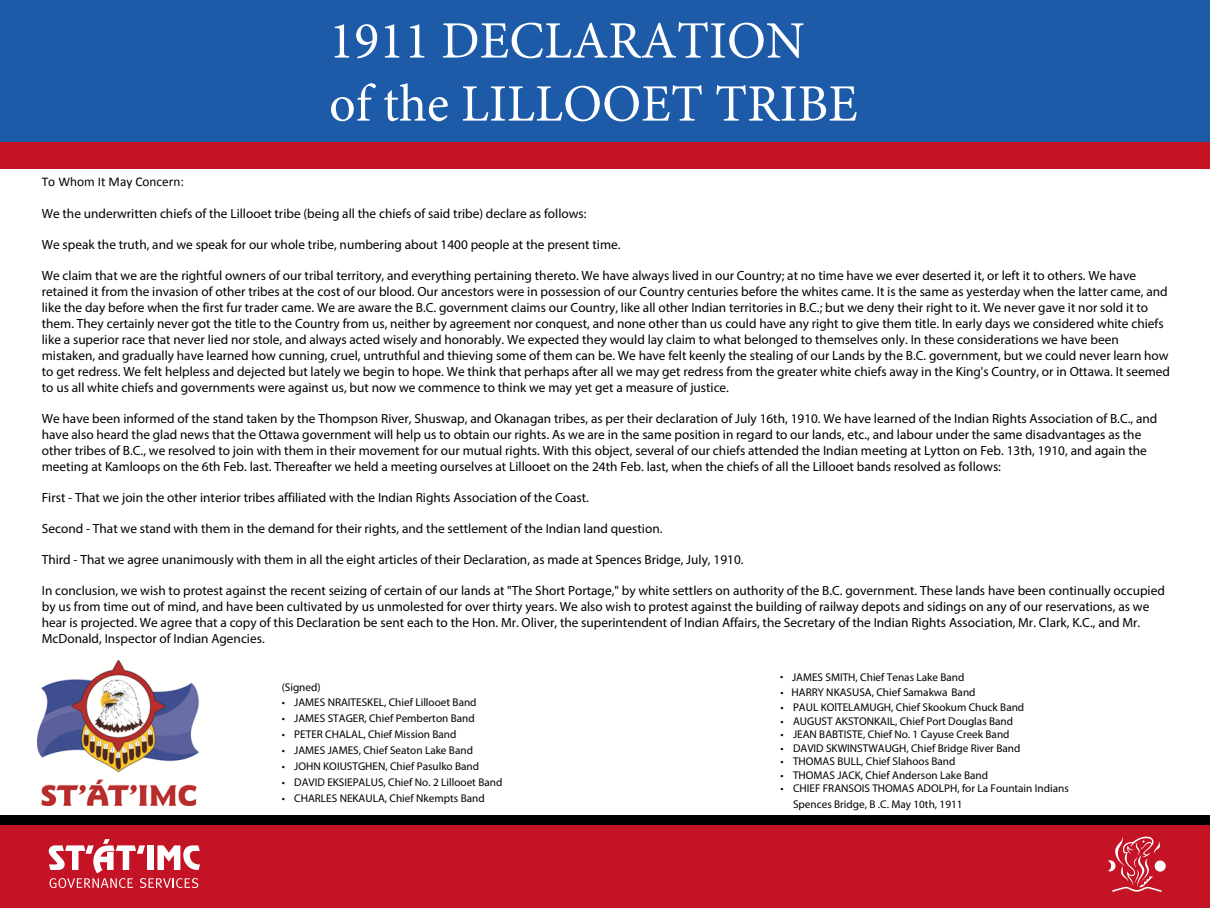
<style>
.page{position:relative;width:1210px;height:908px;background:#fff}
.page>*{position:absolute;margin:0;border:0;box-sizing:border-box;transform-origin:0 0}
.t1{font:52.5px/63px "Minion Pro";color:#fff}
.t2{font:13.3px/16px "Myriad Pro";color:#000}
.t3{font:13.3px "Calibri";color:#000}
.t4{font:11.2px/15.4px "Myriad Pro";color:#000}
</style>
<div class="page">
<div style="left:0;top:824px;width:1210px;height:83px;background:#c41324"></div>
<div style="left:0;top:814px;width:1210px;height:10px;background:#000"></div>
<div style="left:0;top:138px;width:1210px;height:30px;background:#c41324"></div>
<div style="left:1154px;top:860px;width:11px;height:11px;background:#fff;border-radius:50%"></div>
<svg style="left:1108px;top:836px;width:54px;height:55px"></svg>
<svg style="left:49px;top:839px;width:151px;height:48px"></svg>
<div style="left:0;top:0;width:1210px;height:141px;background:#1d5ba8"></div>
<img style="left:38px;top:660px;width:160px;height:144px">
<h1 class="t1" style="left:329px;top:9px;width:530px">1911 DECLARATION of the LILLOOET TRIBE</h1>
<p class="t3" style="left:42px;top:173px;width:144px">To Whom It May Concern:</p>
<p class="t2" style="left:42px;top:205px;width:546px">We the underwritten chiefs of the Lillooet tribe (being all the chiefs of said tribe) declare as follows:</p>
<p class="t2" style="left:42px;top:236px;width:580px">We speak the truth, and we speak for our whole tribe, numbering about 1400 people at the present time.</p>
<p class="t2" style="left:42px;top:267px;width:1129px">We claim that we are the rightful owners of our tribal territory, and everything pertaining thereto. We have always lived in our Country; at no time have we ever deserted it, or left it to others. We have retained it from the invasion of other tribes at the cost of our blood. Our ancestors were in possession of our Country centuries before the whites came. It is the same as yesterday when the latter came, and like the day before when the first fur trader came. We are aware the B.C. government claims our Country, like all other Indian territories in B.C.; but we deny their right to it. We never gave it nor sold it to them. They certainly never got the title to the Country from us, neither by agreement nor conquest, and none other than us could have any right to give them title. In early days we considered white chiefs like a superior race that never lied nor stole, and always acted wisely and honorably. We expected they would lay claim to what belonged to themselves only. In these considerations we have been mistaken, and gradually have learned how cunning, cruel, untruthful and thieving some of them can be. We have felt keenly the stealing of our Lands by the B.C. government, but we could never learn how to get redress. We felt helpless and dejected but lately we begin to hope. We think that perhaps after all we may get redress from the greater white chiefs away in the King's Country, or in Ottawa. It seemed to us all white chiefs and governments were against us, but now we commence to think we may yet get a measure of justice.</p>
<p class="t2" style="left:42px;top:410px;width:1117px">We have been informed of the stand taken by the Thompson River, Shuswap, and Okanagan tribes, as per their declaration of July 16th, 1910. We have learned of the Indian Rights Association of B.C., and have also heard the glad news that the Ottawa government will help us to obtain our rights. As we are in the same position in regard to our lands, etc., and labour under the same disadvantages as the other tribes of B.C., we resolved to join with them in their movement for our mutual rights. With this object, several of our chiefs attended the Indian meeting at Lytton on Feb. 13th, 1910, and again the meeting at Kamloops on the 6th Feb. last. Thereafter we held a meeting ourselves at Lillooet on the 24th Feb. last, when the chiefs of all the Lillooet bands resolved as follows:</p>
<p class="t2" style="left:42px;top:489px;width:548px">First - That we join the other interior tribes affiliated with the Indian Rights Association of the Coast.</p>
<p class="t2" style="left:42px;top:520px;width:622px">Second - That we stand with them in the demand for their rights, and the settlement of the Indian land question.</p>
<p class="t2" style="left:42px;top:551px;width:703px">Third - That we agree unanimously with them in all the eight articles of their Declaration, as made at Spences Bridge, July, 1910.</p>
<p class="t2" style="left:42px;top:582px;width:1124px">In conclusion, we wish to protest against the recent seizing of certain of our lands at "The Short Portage," by white settlers on authority of the B.C. government. These lands have been continually occupied by us from time out of mind, and have been cultivated by us unmolested for over thirty years. We also wish to protest against the building of railway depots and sidings on any of our reservations, as we hear is projected. We agree that a copy of this Declaration be sent each to the Hon. Mr. Oliver, the superintendent of Indian Affairs, the Secretary of the Indian Rights Association, Mr. Clark, K.C., and Mr.<br>McDonald, Inspector of Indian Agencies.</p>
<p class="t4" style="left:282px;top:678px;width:40px">(Signed)</p>
<p class="t4" style="left:282px;top:694px;width:196px">• JAMES NRAITESKEL, Chief Lillooet Band</p>
<p class="t4" style="left:282px;top:710px;width:195px">• JAMES STAGER, Chief Pemberton Band</p>
<p class="t4" style="left:282px;top:726px;width:176px">• PETER CHALAL, Chief Mission Band</p>
<p class="t4" style="left:282px;top:742px;width:193px">• JAMES JAMES, Chief Seaton Lake Band</p>
<p class="t4" style="left:282px;top:758px;width:199px">• JOHN KOIUSTGHEN, Chief Pasulko Band</p>
<p class="t4" style="left:282px;top:774px;width:222px">• DAVID EKSIEPALUS, Chief No. 2 Lillooet Band</p>
<p class="t4" style="left:282px;top:790px;width:204px">• CHARLES NEKAULA, Chief Nkempts Band</p>
<p class="t4" style="left:780px;top:669px;width:186px">• JAMES SMITH, Chief Tenas Lake Band</p>
<p class="t4" style="left:780px;top:684px;width:197px">• HARRY NKASUSA, Chief Samakwa Band</p>
<p class="t4" style="left:780px;top:699px;width:245px">• PAUL KOlTELAMUGH, Chief Skookum Chuck Band</p>
<p class="t4" style="left:780px;top:713px;width:234px">• AUGUST AKSTONKAIL, Chief Port Douglas Band</p>
<p class="t4" style="left:780px;top:726px;width:231px">• JEAN BABTISTE, Chief No. 1 Cayuse Creek Band</p>
<p class="t4" style="left:780px;top:740px;width:241px">• DAVID SKWINSTWAUGH, Chief Bridge River Band</p>
<p class="t4" style="left:780px;top:753px;width:176px">• THOMAS BULL, Chief Slahoos Band</p>
<p class="t4" style="left:780px;top:766px;width:209px">• THOMAS JACK, Chief Anderson Lake Band</p>
<p class="t4" style="left:793px;top:780px;width:277px;text-indent:-13px">• CHIEF FRANSOIS THOMAS ADOLPH, for La Fountain Indians<br>Spences Bridge, B .C. May 10th, 1911</p>
</div>
